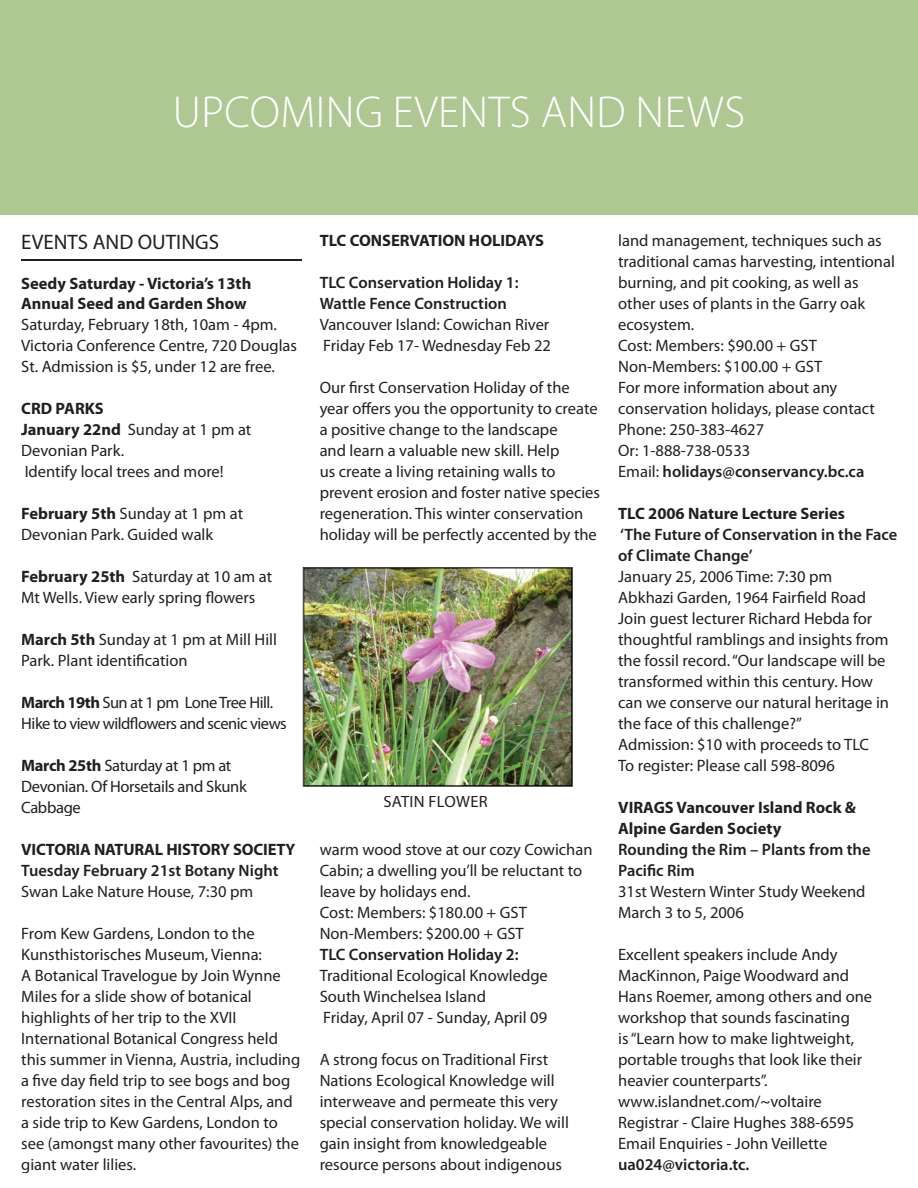
<style>
.page{position:relative;width:918px;height:1188px;background:#fff}
.page>*{position:absolute;margin:0;border:0;box-sizing:border-box;transform-origin:0 0}
.t1{font:300 45px "Myriad Pro";letter-spacing:.01em;color:#fff}
.t2{font:21px "Myriad Pro";color:#231f20}
.t3{font:16.5px/21px "Myriad Pro";color:#231f20}
.t4{font:600 16.5px/21px "Myriad Pro";color:#231f20}
.t5{font:700 16.5px/19.8px "Myriad Pro";color:#231f20}
.t6{font:16.5px/21px "Myriad Pro";letter-spacing:-.03em;color:#231f20}
.t7{font:16.5px/21px "Myriad Pro";letter-spacing:-.02em;color:#231f20}
.t8{font:16.5px "Myriad Pro";letter-spacing:.02em;color:#231f20}
.s1{font-weight:700}
.s2{font-weight:600}
</style>
<div class="page">
<div style="left:0;top:0;width:918px;height:214px;background:#afc792"></div>
<hr style="left:21px;top:260px;width:281px;height:1px;background:#231f20">
<img style="left:304px;top:568px;width:268px;height:218px">
<h1 class="t1" style="left:173px;top:88px;width:574px">UPCOMING EVENTS AND NEWS</h1>
<p class="t2" style="left:21px;top:231px;width:199px">EVENTS AND OUTINGS</p>
<p class="t5" style="left:21px;top:273px;width:232px">Seedy Saturday - Victoria’s 13th<br>Annual Seed and Garden Show</p>
<p class="t3" style="left:21px;top:314px;width:277px">Saturday, February 18th, 10am - 4pm.<br>Victoria Conference Centre, 720 Douglas<br>St. Admission is $5, under 12 are free.</p>
<p class="t3" style="left:21px;top:398px;width:232px"><span class="s1">CRD PARKS<br>January 22nd</span> Sunday at 1 pm at<br>Devonian Park.<br>Identify local trees and more!</p>
<p class="t3" style="left:21px;top:503px;width:223px"><span class="s1">February 5th</span> Sunday at 1 pm at<br>Devonian Park. Guided walk</p>
<p class="t3" style="left:21px;top:566px;width:253px"><span class="s1">February 25th</span> Saturday at 10 am at<br>Mt Wells. View early spring flowers</p>
<p class="t3" style="left:21px;top:629px;width:257px"><span class="s1">March 5th</span> Sunday at 1 pm at Mill Hill<br>Park. Plant identification</p>
<p class="t6" style="left:21px;top:692px;width:267px"><span class="s1">March 19th</span> Sun at 1 pm Lone Tree Hill.<br>Hike to view wildflowers and scenic views</p>
<p class="t7" style="left:21px;top:755px;width:227px"><span class="s1">March 25th</span> Saturday at 1 pm at<br>Devonian. Of Horsetails and Skunk<br>Cabbage</p>
<p class="t5" style="left:21px;top:839px;width:276px">VICTORIA NATURAL HISTORY SOCIETY</p>
<p class="t4" style="left:21px;top:860px;width:259px">Tuesday February 21st Botany Night</p>
<p class="t3" style="left:21px;top:881px;width:234px">Swan Lake Nature House, 7:30 pm</p>
<p class="t3" style="left:21px;top:923px;width:281px">From Kew Gardens, London to the Kunsthistorisches Museum, Vienna:<br>A Botanical Travelogue by Join Wynne Miles for a slide show of botanical highlights of her trip to the XVII International Botanical Congress held this summer in Vienna, Austria, including a five day field trip to see bogs and bog restoration sites in the Central Alps, and a side trip to Kew Gardens, London to see (amongst many other favourites) the giant water lilies.</p>
<p class="t5" style="left:320px;top:230px;width:226px">TLC CONSERVATION HOLIDAYS</p>
<p class="t4" style="left:320px;top:272px;width:200px">TLC Conservation Holiday 1:<br>Wattle Fence Construction</p>
<p class="t3" style="left:320px;top:314px;width:233px">Vancouver Island: Cowichan River<br>Friday Feb 17- Wednesday Feb 22</p>
<p class="t3" style="left:320px;top:377px;width:282px">Our first Conservation Holiday of the year offers you the opportunity to create a positive change to the landscape<br>and learn a valuable new skill. Help<br>us create a living retaining walls to prevent erosion and foster native species regeneration. This winter conservation holiday will be perfectly accented by the</p>
<p class="t8" style="left:383px;top:793px;width:106px">SATIN FLOWER</p>
<p class="t3" style="left:320px;top:839px;width:274px">warm wood stove at our cozy Cowichan<br>Cabin; a dwelling you’ll be reluctant to leave by holidays end.<br>Cost: Members: $180.00 + GST<br>Non-Members: $200.00 + GST</p>
<p class="t4" style="left:320px;top:944px;width:200px">TLC Conservation Holiday 2:</p>
<p class="t3" style="left:320px;top:965px;width:230px">Traditional Ecological Knowledge<br>South Winchelsea Island<br>Friday, April 07 - Sunday, April 09</p>
<p class="t3" style="left:320px;top:1049px;width:251px">A strong focus on Traditional First Nations Ecological Knowledge will interweave and permeate this very special conservation holiday. We will gain insight from knowledgeable resource persons about indigenous</p>
<p class="t3" style="left:618px;top:230px;width:278px">land management, techniques such as traditional camas harvesting, intentional burning, and pit cooking, as well as other uses of plants in the Garry oak ecosystem.<br>Cost: Members: $90.00 + GST<br>Non-Members: $100.00 + GST<br>For more information about any conservation holidays, please contact<br>Phone: 250-383-4627<br>Or: 1-888-738-0533<br>Email: <span class="s2">holidays@conservancy.bc.ca</span></p>
<p class="t5" style="left:618px;top:503px;width:228px">TLC 2006 Nature Lecture Series</p>
<p class="t4" style="left:618px;top:524px;width:281px">‘The Future of Conservation in the Face of Climate Change’</p>
<p class="t3" style="left:618px;top:566px;width:272px">January 25, 2006 Time: 7:30 pm Abkhazi Garden, 1964 Fairfield Road Join guest lecturer Richard Hebda for thoughtful ramblings and insights from the fossil record. “Our landscape will be transformed within this century. How can we conserve our natural heritage in the face of this challenge?”<br>Admission: $10 with proceeds to TLC To register: Please call 598-8096</p>
<p class="t5" style="left:618px;top:797px;width:239px;line-height:21px">VIRAGS Vancouver Island Rock &amp;<br>Alpine Garden Society</p>
<p class="t4" style="left:618px;top:839px;width:254px">Rounding the Rim – Plants from the<br>Pacific Rim</p>
<p class="t3" style="left:618px;top:881px;width:249px">31st Western Winter Study Weekend<br>March 3 to 5, 2006</p>
<p class="t3" style="left:618px;top:944px;width:256px">Excellent speakers include Andy<br>MacKinnon, Paige Woodward and<br>Hans Roemer, among others and one workshop that sounds fascinating<br>is “Learn how to make lightweight, portable troughs that look like their heavier counterparts”. www.islandnet.com/~voltaire<br>Registrar - Claire Hughes 388-6595<br>Email Enquiries - John Veillette</p>
<p class="t4" style="left:618px;top:1154px;width:133px">ua024@victoria.tc.</p>
</div>
